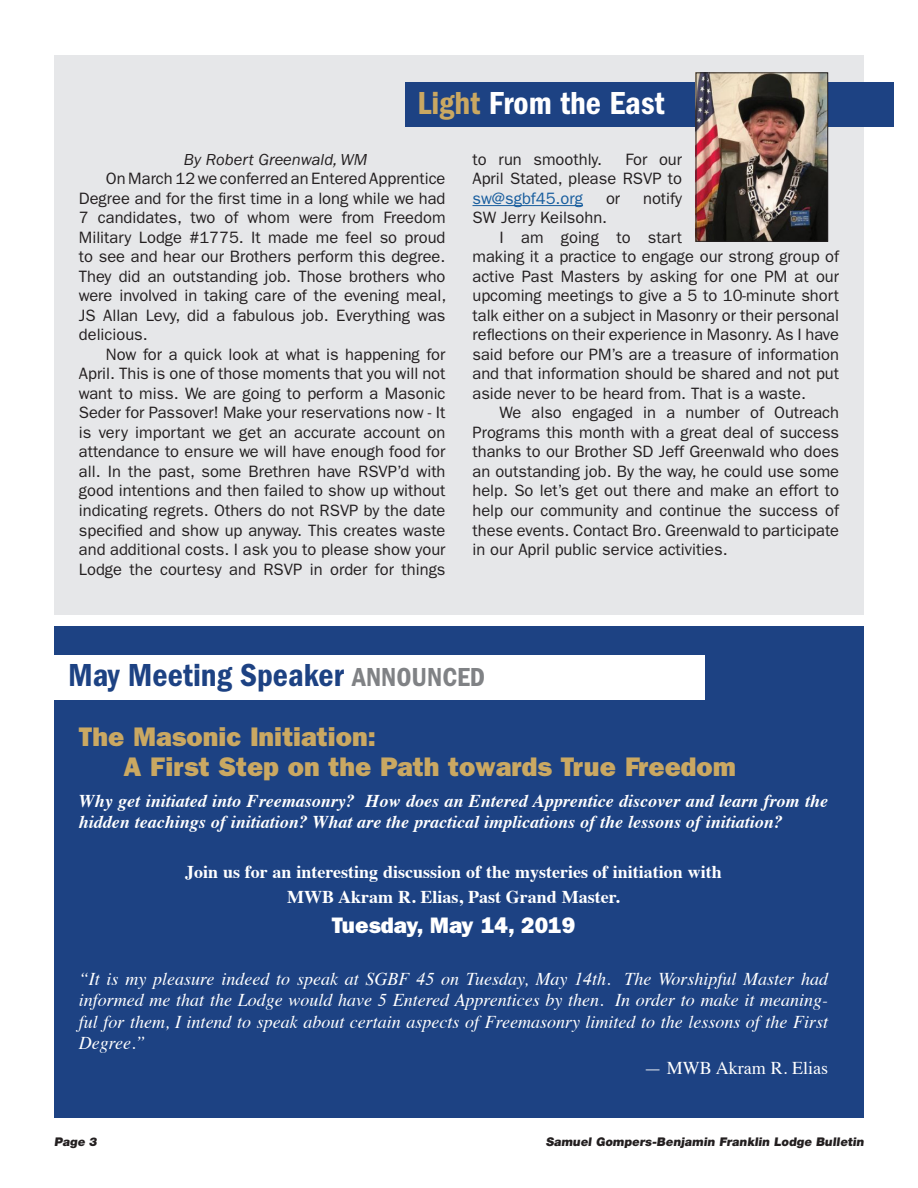
<style>
.page{position:relative;width:918px;height:1188px;background:#fff}
.page>*{position:absolute;margin:0;border:0;box-sizing:border-box;transform-origin:0 0}
.t1{font:33px "ITC Franklin Gothic Std Dm Cd";color:#1d4283}
.t2{font:33px "ITC Franklin Gothic Std Dm Cd";color:#fff}
.t3{font:27px/29.7px "ITC Franklin Gothic Std Hvy";color:#caa862}
.t4{font:22.5px "ITC Franklin Gothic Std Hvy";color:#fff}
.t5{font:italic 18px/21.6px "Times";color:#fff;text-align:justify}
.t6{font:italic 700 18px/21.6px "Times";color:#fff}
.t7{font:700 18px/24.9px "Times";color:#fff;text-align:center}
.t8{font:18px "Times";color:#fff}
.t9{font:16.5px/19.5px "ITC Franklin Gothic Std";color:#231f20;text-align:justify}
.t10{font:italic 16.5px "ITC Franklin Gothic Std";color:#231f20}
.t11{font:16.5px "ITC Franklin Gothic Std";color:#175d9e}
.t12{font:900 12px "Helvetica Neue LT Std";color:#231f20}
.s1{color:#caa862}
.s2{font-size:27px;color:#808285}
</style>
<div class="page">
<div style="left:54px;top:56px;width:810px;height:559px;background:#e6e7e9"></div>
<hr style="left:472px;top:205px;width:111px;height:1px;background:#175d9e">
<div style="left:54px;top:626px;width:810px;height:492px;background:#1d4283"></div>
<div style="left:19px;top:656px;width:686px;height:44px;background:#fff"></div>
<div style="left:405px;top:82px;width:488px;height:45px;background:#1d4283"></div>
<img style="left:698px;top:74px;width:128px;height:166px">
<div style="left:696px;top:72px;width:132px;height:170px;border:1px solid #231f20"></div>
<h1 class="t2" style="left:417px;top:84px;width:249px"><span class="s1">Light</span> From the East</h1>
<p class="t10" style="left:184px;top:150px;width:185px">By Robert Greenwald, WM</p>
<p class="t9" style="left:79px;top:169px;width:369px;text-indent:27px">On March 12 we conferred an Entered Apprentice Degree and for the first time in a long while we had 7 candidates, two of whom were from Freedom Military Lodge #1775. It made me feel so proud to see and hear our Brothers perform this degree.<br>They did an outstanding job. Those brothers who were involved in taking care of the evening meal, JS Allan Levy, did a fabulous job. Everything was delicious.</p>
<p class="t9" style="left:79px;top:345px;width:368px;text-indent:27px">Now for a quick look at what is happening for April. This is one of those moments that you will not want to miss. We are going to perform a Masonic Seder for Passover! Make your reservations now - It is very important we get an accurate account on attendance to ensure we will have enough food for all. In the past, some Brethren have RSVP’d with good intentions and then failed to show up without indicating regrets. Others do not RSVP by the date specified and show up anyway. This creates waste and additional costs. I ask you to please show your Lodge the courtesy and RSVP in order for things</p>
<p class="t9" style="left:472px;top:150px;width:131px">to run smoothly.</p>
<p class="t9" style="left:472px;top:150px;width:211px;text-align:right">For our<br>April Stated, please RSVP to</p>
<p class="t11" style="left:472px;top:189px;width:112px">sw@sgbf45.org</p>
<p class="t9" style="left:606px;top:189px;width:16px">or</p>
<p class="t9" style="left:643px;top:189px;width:40px">notify</p>
<p class="t9" style="left:472px;top:208px;width:136px">SW Jerry Keilsohn.</p>
<p class="t9" style="left:499px;top:228px;width:184px">I am going to start</p>
<p class="t9" style="left:472px;top:247px;width:368px">making it a practice to engage our strong group of</p>
<p class="t9" style="left:472px;top:267px;width:368px">active Past Masters by asking for one PM at our</p>
<p class="t9" style="left:472px;top:286px;width:368px">upcoming meetings to give a 5 to 10-minute short</p>
<p class="t9" style="left:472px;top:306px;width:368px">talk either on a subject in Masonry or their personal</p>
<p class="t9" style="left:472px;top:325px;width:368px">reflections on their experience in Masonry. As I have</p>
<p class="t9" style="left:472px;top:345px;width:368px">said before our PM’s are a treasure of information</p>
<p class="t9" style="left:472px;top:364px;width:368px">and that information should be shared and not put</p>
<p class="t9" style="left:472px;top:384px;width:335px">aside never to be heard from. That is a waste.</p>
<p class="t9" style="left:499px;top:403px;width:341px">We also engaged in a number of Outreach</p>
<p class="t9" style="left:472px;top:423px;width:368px">Programs this month with a great deal of success</p>
<p class="t9" style="left:472px;top:442px;width:368px">thanks to our Brother SD Jeff Greenwald who does</p>
<p class="t9" style="left:472px;top:462px;width:368px">an outstanding job. By the way, he could use some</p>
<p class="t9" style="left:472px;top:481px;width:368px">help. So let’s get out there and make an effort to</p>
<p class="t9" style="left:472px;top:501px;width:368px">help our community and continue the success of</p>
<p class="t9" style="left:472px;top:520px;width:368px">these events. Contact Bro. Greenwald to participate</p>
<p class="t9" style="left:472px;top:540px;width:257px">in our April public service activities.</p>
<h1 class="t1" style="left:68px;top:656px;width:419px">May Meeting Speaker <span class="s2">ANNOUNCED</span></h1>
<h2 class="t3" style="left:123px;top:722px;width:614px;text-indent:-45px">The Masonic Initiation:<br>A First Step on the Path towards True Freedom</h2>
<p class="t6" style="left:79px;top:788px;width:751px">Why get initiated into Freemasonry? How does an Entered Apprentice discover and learn from the hidden teachings of initiation? What are the practical implications of the lessons of initiation?</p>
<p class="t7" style="left:185px;top:858px;width:538px">Join us for an interesting discussion of the mysteries of initiation with<br>MWB Akram R. Elias, Past Grand Master.</p>
<h3 class="t4" style="left:332px;top:912px;width:245px">Tuesday, May 14, 2019</h3>
<p class="t5" style="left:79px;top:967px;width:751px">“It is my pleasure indeed to speak at SGBF 45 on Tuesday, May 14th. The Worshipful Master had informed me that the Lodge would have 5 Entered Apprentices by then. In order to make it meaning&shy;ful for them, I intend to speak about certain aspects of Freemasonry limited to the lessons of the First Degree.”</p>
<p class="t8" style="left:644px;top:1051px;width:186px">— MWB Akram R. Elias</p>
<p class="t12" style="left:54px;top:1134px;width:46px">Page 3</p>
<p class="t12" style="left:546px;top:1134px;width:322px">Samuel Gompers-Benjamin Franklin Lodge Bulletin</p>
</div>
